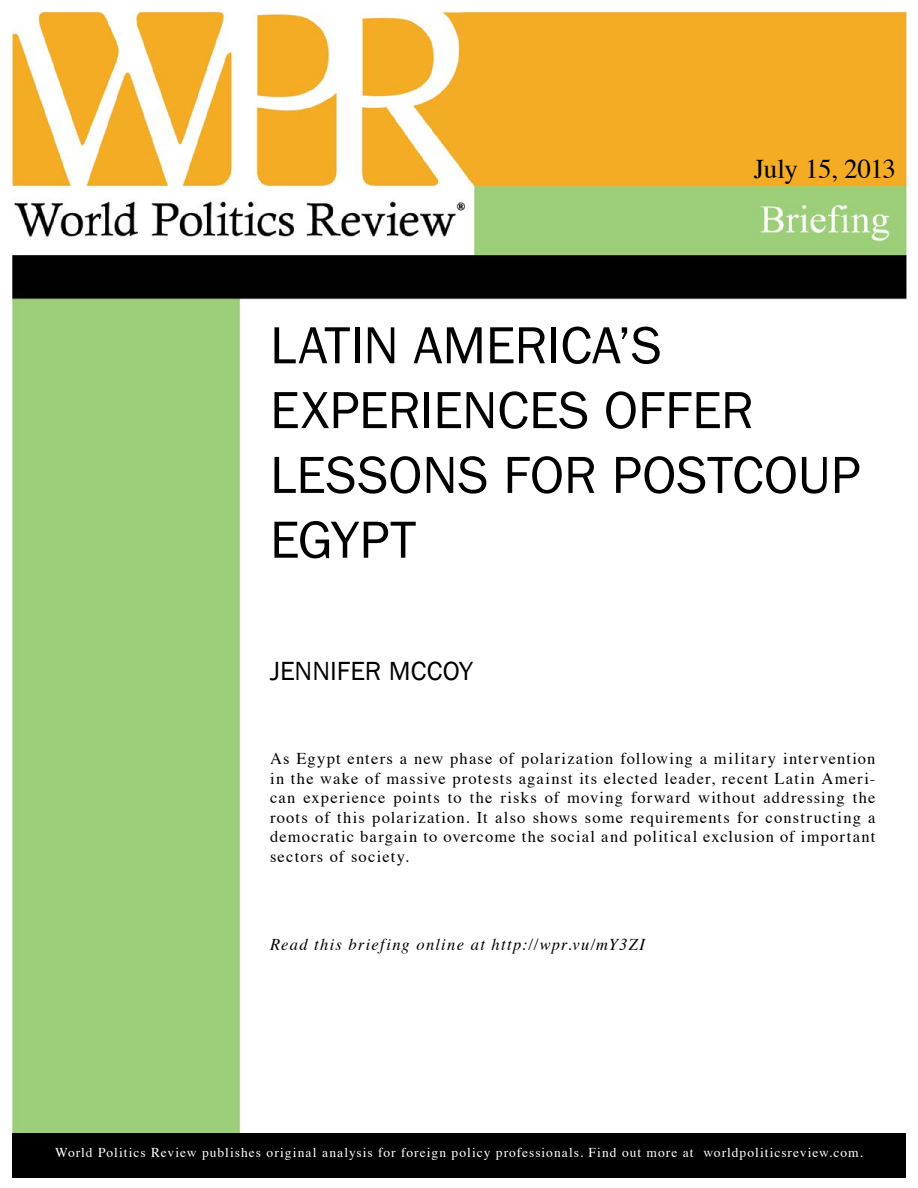
<style>
.page{position:relative;width:918px;height:1188px;background:#fff}
.page>*{position:absolute;margin:0;border:0;box-sizing:border-box;transform-origin:0 0}
.t1{font:54px/64.8px "Franklin Gothic";letter-spacing:-.005em;color:#000}
.t2{font:27px "Franklin Gothic";color:#000}
.t3{font:27px "Times";letter-spacing:-.02em;color:#000}
.t4{font:16.5px/19.5px "Times";letter-spacing:.07em;color:#000;text-align:justify}
.t5{font:italic 16.5px "Times";letter-spacing:.075em;color:#000}
.t6{font:13.5px "Times";letter-spacing:.075em;color:#fff}
</style>
<div class="page">
<img style="left:11px;top:11px;width:901px;height:1166px">
<div style="left:12px;top:1133px;width:894px;height:45px;background:#000"></div>
<h2 class="t3" style="left:754px;top:143px;width:144px">July 15, 2013</h2>
<h1 class="t1" style="left:270px;top:314px;width:592px">LATIN AMERICA’S<br>EXPERIENCES OFFER<br>LESSONS FOR POSTCOUP<br>EGYPT</h1>
<h2 class="t2" style="left:270px;top:655px;width:205px">JENNIFER MCCOY</h2>
<p class="t4" style="left:270px;top:748px;width:607px">As Egypt enters a new phase of polarization following a military intervention in the wake of massive protests against its elected leader, recent Latin Ameri&shy;can experience points to the risks of moving forward without addressing the roots of this polarization. It also shows some requirements for constructing a democratic bargain to overcome the social and political exclusion of important sectors of society.</p>
<p class="t5" style="left:270px;top:930px;width:377px">Read this briefing online at http://wpr.vu/mY3ZI</p>
<p class="t6" style="left:55px;top:1140px;width:809px">World Politics Review publishes original analysis for foreign policy professionals. Find out more at worldpoliticsreview.com.</p>
</div>
